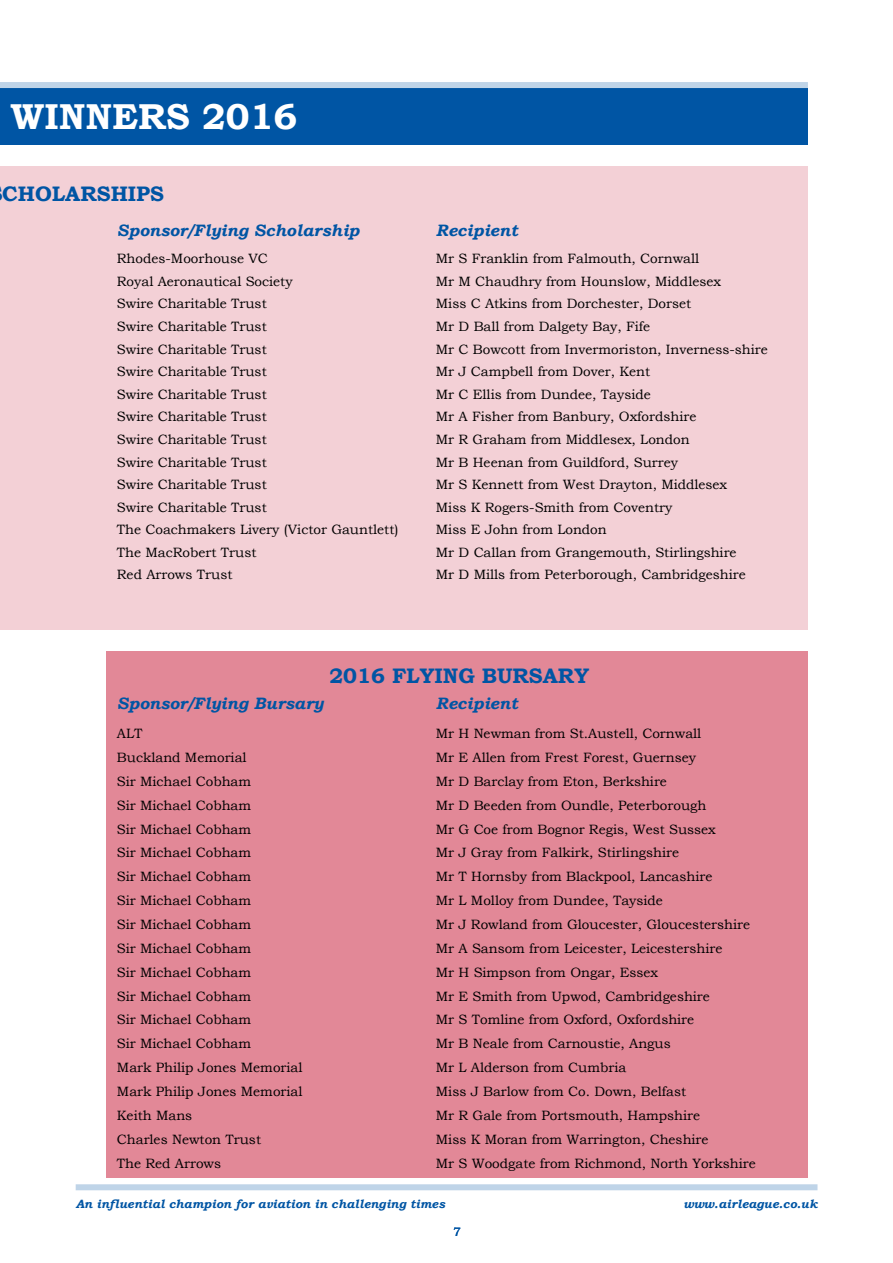
<style>
.page{position:relative;width:893px;height:1263px;background:#fff}
.page>*{position:absolute;margin:0;border:0;box-sizing:border-box;transform-origin:0 0}
.t1{font:700 36px "Bookman Old Style";color:#fff}
.t2{font:700 21px "Bookman Old Style";color:#0055a4}
.t3{font:italic 700 16.5px "Bookman Old Style";color:#0055a4}
.t4{font:13.5px "Bookman Old Style";color:#000}
.t5{font:italic 700 12px "Bookman Old Style";color:#0055a4}
.t6{font:12px "Bookman Old Style";color:#0055a4}
</style>
<div class="page">
<div style="left:76px;top:1184px;width:741px;height:6px;background:#bfd4e8"></div>
<div style="left:0;top:166px;width:808px;height:463px;background:#f3d0d6"></div>
<div style="left:106px;top:651px;width:702px;height:527px;background:#e28897"></div>
<div style="left:0;top:88px;width:808px;height:56px;background:#0055a4"></div>
<div style="left:0;top:82px;width:808px;height:6px;background:#bfd4e8"></div>
<h1 class="t1" style="left:11px;top:91px;width:288px">WINNERS 2016</h1>
<h2 class="t2" style="left:2px;top:179px;width:163px">CHOLARSHIPS</h2>
<p class="t3" style="left:117px;top:219px;width:244px">Sponsor/Flying Scholarship</p>
<p class="t3" style="left:436px;top:219px;width:83px">Recipient</p>
<p class="t4" style="left:117px;top:250px;width:152px">Rhodes-Moorhouse VC</p>
<p class="t4" style="left:436px;top:250px;width:265px">Mr S Franklin from Falmouth, Cornwall</p>
<p class="t4" style="left:117px;top:272px;width:177px">Royal Aeronautical Society</p>
<p class="t4" style="left:436px;top:272px;width:287px">Mr M Chaudhry from Hounslow, Middlesex</p>
<p class="t4" style="left:117px;top:295px;width:151px">Swire Charitable Trust</p>
<p class="t4" style="left:436px;top:295px;width:257px">Miss C Atkins from Dorchester, Dorset</p>
<p class="t4" style="left:117px;top:318px;width:151px">Swire Charitable Trust</p>
<p class="t4" style="left:436px;top:318px;width:216px">Mr D Ball from Dalgety Bay, Fife</p>
<p class="t4" style="left:117px;top:340px;width:151px">Swire Charitable Trust</p>
<p class="t4" style="left:436px;top:340px;width:333px">Mr C Bowcott from Invermoriston, Inverness-shire</p>
<p class="t4" style="left:117px;top:363px;width:151px">Swire Charitable Trust</p>
<p class="t4" style="left:436px;top:363px;width:216px">Mr J Campbell from Dover, Kent</p>
<p class="t4" style="left:117px;top:385px;width:151px">Swire Charitable Trust</p>
<p class="t4" style="left:436px;top:385px;width:216px">Mr C Ellis from Dundee, Tayside</p>
<p class="t4" style="left:117px;top:408px;width:151px">Swire Charitable Trust</p>
<p class="t4" style="left:436px;top:408px;width:262px">Mr A Fisher from Banbury, Oxfordshire</p>
<p class="t4" style="left:117px;top:430px;width:151px">Swire Charitable Trust</p>
<p class="t4" style="left:436px;top:430px;width:255px">Mr R Graham from Middlesex, London</p>
<p class="t4" style="left:117px;top:453px;width:151px">Swire Charitable Trust</p>
<p class="t4" style="left:436px;top:453px;width:244px">Mr B Heenan from Guildford, Surrey</p>
<p class="t4" style="left:117px;top:476px;width:151px">Swire Charitable Trust</p>
<p class="t4" style="left:436px;top:476px;width:293px">Mr S Kennett from West Drayton, Middlesex</p>
<p class="t4" style="left:117px;top:498px;width:151px">Swire Charitable Trust</p>
<p class="t4" style="left:436px;top:498px;width:238px">Miss K Rogers-Smith from Coventry</p>
<p class="t4" style="left:117px;top:521px;width:283px">The Coachmakers Livery (Victor Gauntlett)</p>
<p class="t4" style="left:436px;top:521px;width:172px">Miss E John from London</p>
<p class="t4" style="left:117px;top:543px;width:141px">The MacRobert Trust</p>
<p class="t4" style="left:436px;top:543px;width:302px">Mr D Callan from Grangemouth, Stirlingshire</p>
<p class="t4" style="left:117px;top:566px;width:117px">Red Arrows Trust</p>
<p class="t4" style="left:436px;top:566px;width:311px">Mr D Mills from Peterborough, Cambridgeshire</p>
<h2 class="t2" style="left:329px;top:660px;width:261px">2016 FLYING BURSARY</h2>
<p class="t3" style="left:117px;top:691px;width:208px">Sponsor/Flying Bursary</p>
<p class="t3" style="left:436px;top:691px;width:83px">Recipient</p>
<p class="t4" style="left:117px;top:725px;width:27px">ALT</p>
<p class="t4" style="left:436px;top:725px;width:267px">Mr H Newman from St.Austell, Cornwall</p>
<p class="t4" style="left:117px;top:749px;width:131px">Buckland Memorial</p>
<p class="t4" style="left:436px;top:749px;width:262px">Mr E Allen from Frest Forest, Guernsey</p>
<p class="t4" style="left:117px;top:772px;width:136px">Sir Michael Cobham</p>
<p class="t4" style="left:436px;top:772px;width:233px">Mr D Barclay from Eton, Berkshire</p>
<p class="t4" style="left:117px;top:796px;width:136px">Sir Michael Cobham</p>
<p class="t4" style="left:436px;top:796px;width:272px">Mr D Beeden from Oundle, Peterborough</p>
<p class="t4" style="left:117px;top:820px;width:136px">Sir Michael Cobham</p>
<p class="t4" style="left:436px;top:820px;width:281px">Mr G Coe from Bognor Regis, West Sussex</p>
<p class="t4" style="left:117px;top:844px;width:136px">Sir Michael Cobham</p>
<p class="t4" style="left:436px;top:844px;width:245px">Mr J Gray from Falkirk, Stirlingshire</p>
<p class="t4" style="left:117px;top:868px;width:136px">Sir Michael Cobham</p>
<p class="t4" style="left:436px;top:868px;width:278px">Mr T Hornsby from Blackpool, Lancashire</p>
<p class="t4" style="left:117px;top:892px;width:136px">Sir Michael Cobham</p>
<p class="t4" style="left:436px;top:892px;width:229px">Mr L Molloy from Dundee, Tayside</p>
<p class="t4" style="left:117px;top:916px;width:136px">Sir Michael Cobham</p>
<p class="t4" style="left:436px;top:916px;width:316px">Mr J Rowland from Gloucester, Gloucestershire</p>
<p class="t4" style="left:117px;top:939px;width:136px">Sir Michael Cobham</p>
<p class="t4" style="left:436px;top:939px;width:288px">Mr A Sansom from Leicester, Leicestershire</p>
<p class="t4" style="left:117px;top:963px;width:136px">Sir Michael Cobham</p>
<p class="t4" style="left:436px;top:963px;width:224px">Mr H Simpson from Ongar, Essex</p>
<p class="t4" style="left:117px;top:987px;width:136px">Sir Michael Cobham</p>
<p class="t4" style="left:436px;top:987px;width:276px">Mr E Smith from Upwod, Cambridgeshire</p>
<p class="t4" style="left:117px;top:1011px;width:136px">Sir Michael Cobham</p>
<p class="t4" style="left:436px;top:1011px;width:260px">Mr S Tomline from Oxford, Oxfordshire</p>
<p class="t4" style="left:117px;top:1035px;width:136px">Sir Michael Cobham</p>
<p class="t4" style="left:436px;top:1035px;width:236px">Mr B Neale from Carnoustie, Angus</p>
<p class="t4" style="left:117px;top:1059px;width:187px">Mark Philip Jones Memorial</p>
<p class="t4" style="left:436px;top:1059px;width:192px">Mr L Alderson from Cumbria</p>
<p class="t4" style="left:117px;top:1082px;width:187px">Mark Philip Jones Memorial</p>
<p class="t4" style="left:436px;top:1082px;width:252px">Miss J Barlow from Co. Down, Belfast</p>
<p class="t4" style="left:117px;top:1106px;width:77px">Keith Mans</p>
<p class="t4" style="left:436px;top:1106px;width:266px">Mr R Gale from Portsmouth, Hampshire</p>
<p class="t4" style="left:117px;top:1130px;width:146px">Charles Newton Trust</p>
<p class="t4" style="left:436px;top:1130px;width:274px">Miss K Moran from Warrington, Cheshire</p>
<p class="t4" style="left:117px;top:1154px;width:106px">The Red Arrows</p>
<p class="t4" style="left:436px;top:1154px;width:321px">Mr S Woodgate from Richmond, North Yorkshire</p>
<p class="t5" style="left:76px;top:1195px;width:371px">An influential champion for aviation in challenging times</p>
<p class="t5" style="left:683px;top:1195px;width:136px">www.airleague.co.uk</p>
<p class="t6" style="left:453px;top:1224px;width:9px">7</p>
</div>
